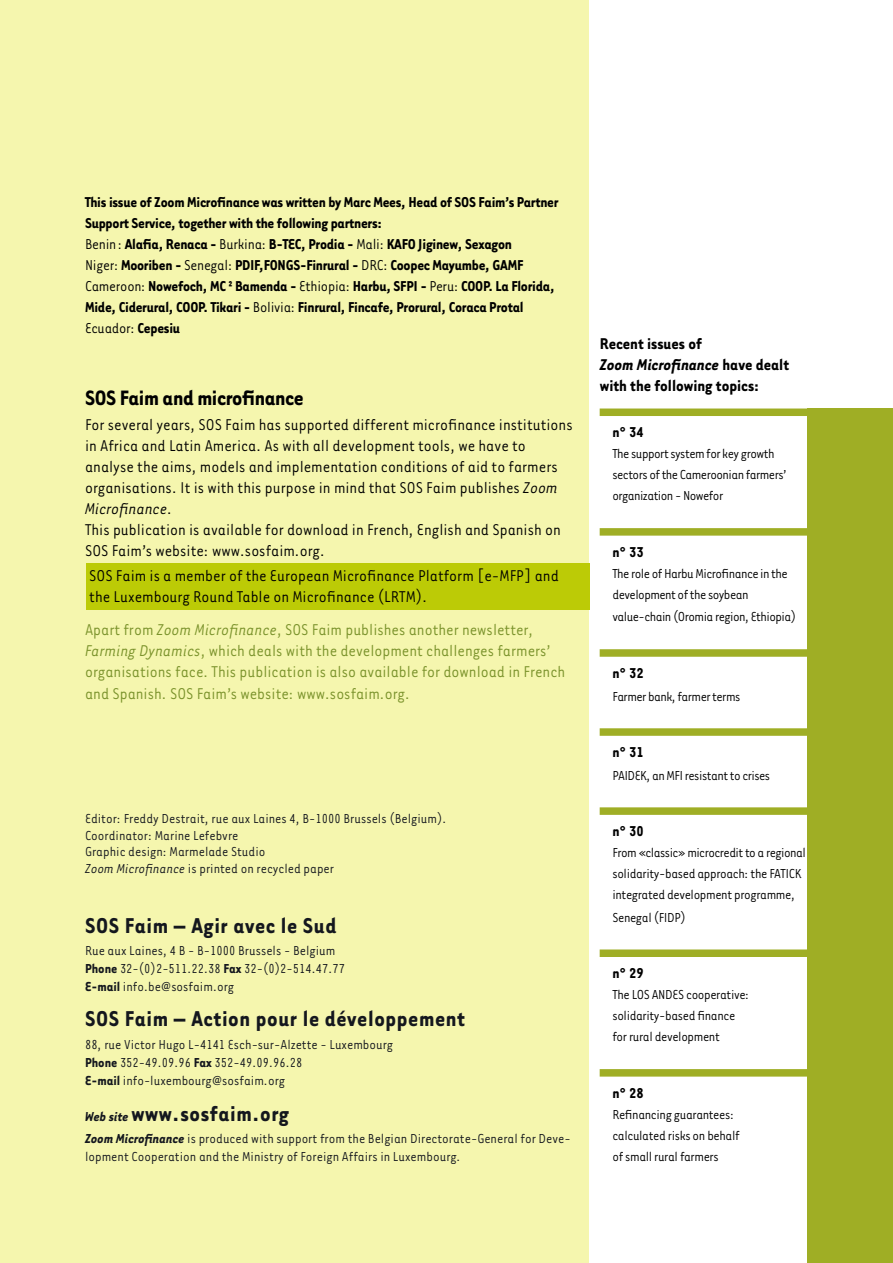
<style>
.page{position:relative;width:893px;height:1263px;background:#fff}
.page>*{position:absolute;margin:0;border:0;box-sizing:border-box;transform-origin:0 0}
.t1{font:700 24.75px "Tarzana Narrow";letter-spacing:.025em;color:#14171e}
.t2{font:700 24px "Tarzana Narrow";letter-spacing:-.015em;color:#000}
.t3{font:18px/21px "Tarzana Narrow";color:#000}
.t4{font:18px/21px "Tarzana Narrow";color:#7a922b}
.t5{font:700 18px/21px "Tarzana Narrow";color:#000}
.t6{font:700 16.5px/21px "Tarzana Narrow";letter-spacing:-.015em;color:#000}
.t7{font:15px/18px "Tarzana Narrow";color:#14171e}
.t8{font:15px/21px "Tarzana Narrow";letter-spacing:-.035em;color:#000}
.s1{font-weight:400}
.s2{font-style:italic}
.s3{font-weight:700}
.s4{font-style:italic;font-size:15px}
.s5{font-weight:700;font-style:italic}
</style>
<div class="page">
<div style="left:0;top:0;width:589px;height:1263px;background:#f5f6ae"></div>
<div style="left:86px;top:563px;width:503px;height:47px;background:#bccb06"></div>
<div style="left:808px;top:409px;width:85px;height:854px;background:#9fae25"></div>
<div style="left:600px;top:408px;width:208px;height:8px;background:#9fae25"></div>
<div style="left:600px;top:528px;width:208px;height:8px;background:#9fae25"></div>
<div style="left:600px;top:649px;width:208px;height:8px;background:#9fae25"></div>
<div style="left:600px;top:728px;width:208px;height:8px;background:#9fae25"></div>
<div style="left:600px;top:807px;width:208px;height:8px;background:#9fae25"></div>
<div style="left:600px;top:949px;width:208px;height:8px;background:#9fae25"></div>
<div style="left:600px;top:1069px;width:208px;height:7px;background:#9fae25"></div>
<p class="t6" style="left:85px;top:191px;width:475px">This issue of Zoom Microfinance was written by Marc Mees, Head of SOS Faim’s Partner Support Service, together with the following partners:<br><span class="s1">Benin:</span> Alafia, Renaca - <span class="s1">Burkina:</span> B-TEC, Prodia - <span class="s1">Mali:</span> KAFO Jiginew, Sexagon<br><span class="s1">Niger:</span> Mooriben - <span class="s1">Senegal:</span> PDIF,FONGS-Finrural - <span class="s1">DRC:</span> Coopec Mayumbe, GAMF <span class="s1">Cameroon:</span> Nowefoch, MC ² Bamenda - <span class="s1">Ethiopia:</span> Harbu, SFPI - <span class="s1">Peru:</span> COOP. La Florida, Mide, Ciderural, COOP. Tikari - <span class="s1">Bolivia:</span> Finrural, Fincafe, Prorural, Coraca Protal <span class="s1">Ecuador:</span> Cepesiu</p>
<h2 class="t2" style="left:85px;top:382px;width:220px">SOS Faim and microfinance</h2>
<p class="t3" style="left:85px;top:413px;width:489px">For several years, SOS Faim has supported different microfinance institutions in Africa and Latin America. As with all development tools, we have to analyse the aims, models and implementation conditions of aid to farmers organisations. It is with this purpose in mind that SOS Faim publishes <span class="s2">Zoom Microfinance</span>.<br>This publication is available for download in French, English and Spanish on SOS Faim’s website: www.sosfaim.org.</p>
<p class="t3" style="left:89px;top:565px;width:471px">SOS Faim is a member of the European Microfinance Platform [e-MFP] and the Luxembourg Round Table on Microfinance (LRTM).</p>
<p class="t4" style="left:85px;top:619px;width:482px">Apart from <span class="s2">Zoom Microfinance</span>, SOS Faim publishes another newsletter, <span class="s2">Farming Dynamics</span>, which deals with the development challenges farmers’ organisations face. This publication is also available for download in French and Spanish. SOS Faim’s website: www.sosfaim.org.</p>
<p class="t7" style="left:85px;top:810px;width:363px;line-height:16.5px">Editor: Freddy Destrait, rue aux Laines 4, B-1000 Brussels (Belgium).<br>Coordinator: Marine Lefebvre<br>Graphic design: Marmelade Studio<br><span class="s2">Zoom Microfinance</span> is printed on recycled paper</p>
<h1 class="t1" style="left:85px;top:910px;width:253px">SOS Faim – Agir avec le Sud</h1>
<p class="t7" style="left:85px;top:941px;width:262px">Rue aux Laines, 4 B - B-1000 Brussels - Belgium<br><span class="s3">Phone</span> 32-(0)2-511.22.38 <span class="s3">Fax</span> 32-(0)2-514.47.77<br><span class="s3">E-mail</span> info.be@sosfaim.org</p>
<h1 class="t1" style="left:85px;top:1003px;width:382px">SOS Faim – Action pour le développement</h1>
<p class="t7" style="left:85px;top:1034px;width:310px">88, rue Victor Hugo L-4141 Esch-sur-Alzette - Luxembourg<br><span class="s3">Phone</span> 352-49.09.96 <span class="s3">Fax</span> 352-49.09.96.28<br><span class="s3">E-mail</span> info-luxembourg@sosfaim.org</p>
<h1 class="t1" style="left:85px;top:1098px;width:205px"><span class="s4">Web site</span> www.sosfaim.org</h1>
<p class="t7" style="left:85px;top:1129px;width:487px"><span class="s5">Zoom Microfinance</span> is produced with support from the Belgian Directorate-General for Deve&shy;lopment Cooperation and the Ministry of Foreign Affairs in Luxembourg.</p>
<p class="t5" style="left:600px;top:332px;width:191px">Recent issues of<br><span class="s2">Zoom Microfinance</span> have dealt with the following topics:</p>
<p class="t6" style="left:612px;top:421px;width:33px">n° 34</p>
<p class="t8" style="left:612px;top:443px;width:176px">The support system for key growth sectors of the Cameroonian farmers’ organization - Nowefor</p>
<p class="t6" style="left:612px;top:541px;width:33px">n° 33</p>
<p class="t8" style="left:612px;top:562px;width:177px">The role of Harbu Microfinance in the development of the soybean</p>
<p class="t8" style="left:612px;top:606px;width:185px">value-chain (Oromia region, Ethiopia)</p>
<p class="t6" style="left:612px;top:662px;width:33px">n° 32</p>
<p class="t8" style="left:612px;top:685px;width:129px">Farmer bank, farmer terms</p>
<p class="t6" style="left:612px;top:741px;width:33px">n° 31</p>
<p class="t8" style="left:612px;top:764px;width:159px">PAIDEK, an MFI resistant to crises</p>
<p class="t6" style="left:612px;top:820px;width:33px">n° 30</p>
<p class="t8" style="left:612px;top:841px;width:195px">From «classic» microcredit to a regional solidarity-based approach: the FATICK integrated development programme,</p>
<p class="t8" style="left:612px;top:906px;width:75px">Senegal (FIDP)</p>
<p class="t6" style="left:612px;top:962px;width:33px">n° 29</p>
<p class="t8" style="left:612px;top:983px;width:138px">The LOS ANDES cooperative: solidarity-based finance for rural development</p>
<p class="t6" style="left:612px;top:1081px;width:33px">n° 28</p>
<p class="t8" style="left:612px;top:1103px;width:129px">Refinancing guarantees: calculated risks on behalf of small rural farmers</p>
</div>
